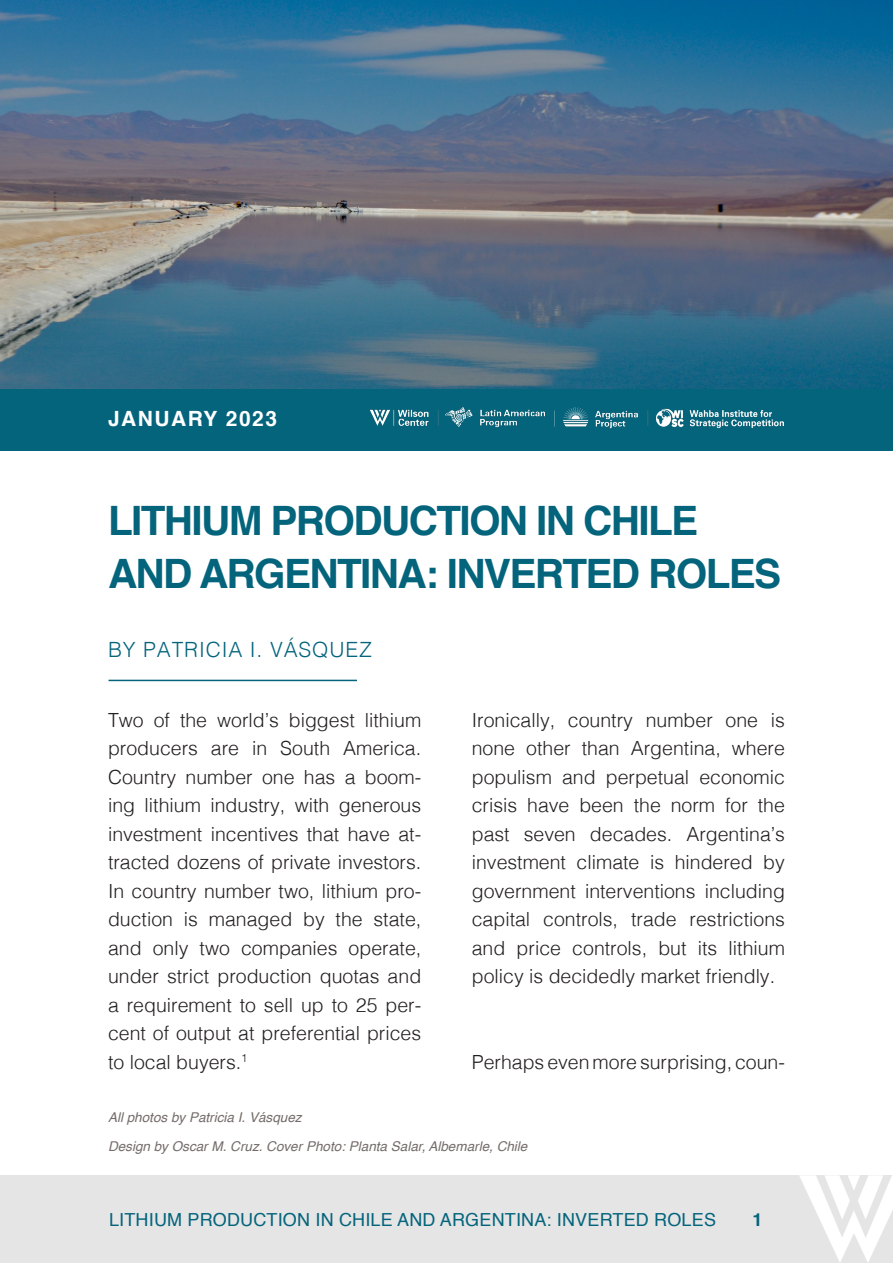
<style>
.page{position:relative;width:893px;height:1263px;background:#fff}
.page>*{position:absolute;margin:0;border:0;box-sizing:border-box;transform-origin:0 0}
.t1{font:700 40.5px/52.5px "Helvetica";letter-spacing:-.04em;color:#04647c}
.t2{font:300 21px "Helvetica";letter-spacing:.04em;color:#04647c}
.t3{font:700 21px "Helvetica";letter-spacing:.07em;color:#fff}
.t4{font:300 19.5px/28.5px "Helvetica";color:#231f20;text-align:justify}
.t5{font:18px "Helvetica";letter-spacing:.01em;color:#04647c}
.t6{font:700 18px "Helvetica";color:#04647c}
.t7{font:italic 13.5px "Helvetica";color:#746c6a}
</style>
<div class="page">
<img style="left:0;top:0;width:893px;height:389px">
<div style="left:0;top:389px;width:893px;height:61px;background:#04647c"></div>
<img style="left:370px;top:407px;width:414px;height:22px">
<hr style="left:109px;top:680px;width:248px;height:1px;background:#04647c">
<div style="left:0;top:1176px;width:893px;height:87px;background:#e5e5e5"></div>
<img style="left:800px;top:1176px;width:93px;height:86px">
<p class="t3" style="left:108px;top:402px;width:171px">JANUARY 2023</p>
<p class="t1" style="left:108px;top:495px;width:675px">LITHIUM PRODUCTION IN CHILE<br>AND ARGENTINA: INVERTED ROLES</p>
<p class="t2" style="left:108px;top:631px;width:265px">BY PATRICIA I. VÁSQUEZ</p>
<p class="t4" style="left:108px;top:704px;width:315px">Two of the world’s biggest lithium producers are in South America.<br>Country number one has a boom&shy;ing lithium industry, with generous investment incentives that have at&shy;tracted dozens of private investors.<br>In country number two, lithium pro&shy;duction is managed by the state, and only two companies operate, under strict production quotas and a requirement to sell up to 25 per&shy;cent of output at preferential prices to local buyers.<sup>1</sup></p>
<p class="t4" style="left:472px;top:704px;width:315px">Ironically, country number one is none other than Argentina, where populism and perpetual economic crisis have been the norm for the past seven decades. Argentina’s investment climate is hindered by government interventions including capital controls, trade restrictions and price controls, but its lithium policy is decidedly market friendly.</p>
<p class="t4" style="left:472px;top:1046px;width:315px">Perhaps even more surprising, coun-</p>
<p class="t7" style="left:108px;top:1107px;width:195px">All photos by Patricia I. Vásquez</p>
<p class="t7" style="left:108px;top:1135px;width:421px">Design by Oscar M. Cruz. Cover Photo: Planta Salar, Albemarle, Chile</p>
<p class="t5" style="left:109px;top:1206px;width:608px">LITHIUM PRODUCTION IN CHILE AND ARGENTINA: INVERTED ROLES</p>
<p class="t6" style="left:753px;top:1205px;width:12px">1</p>
</div>
